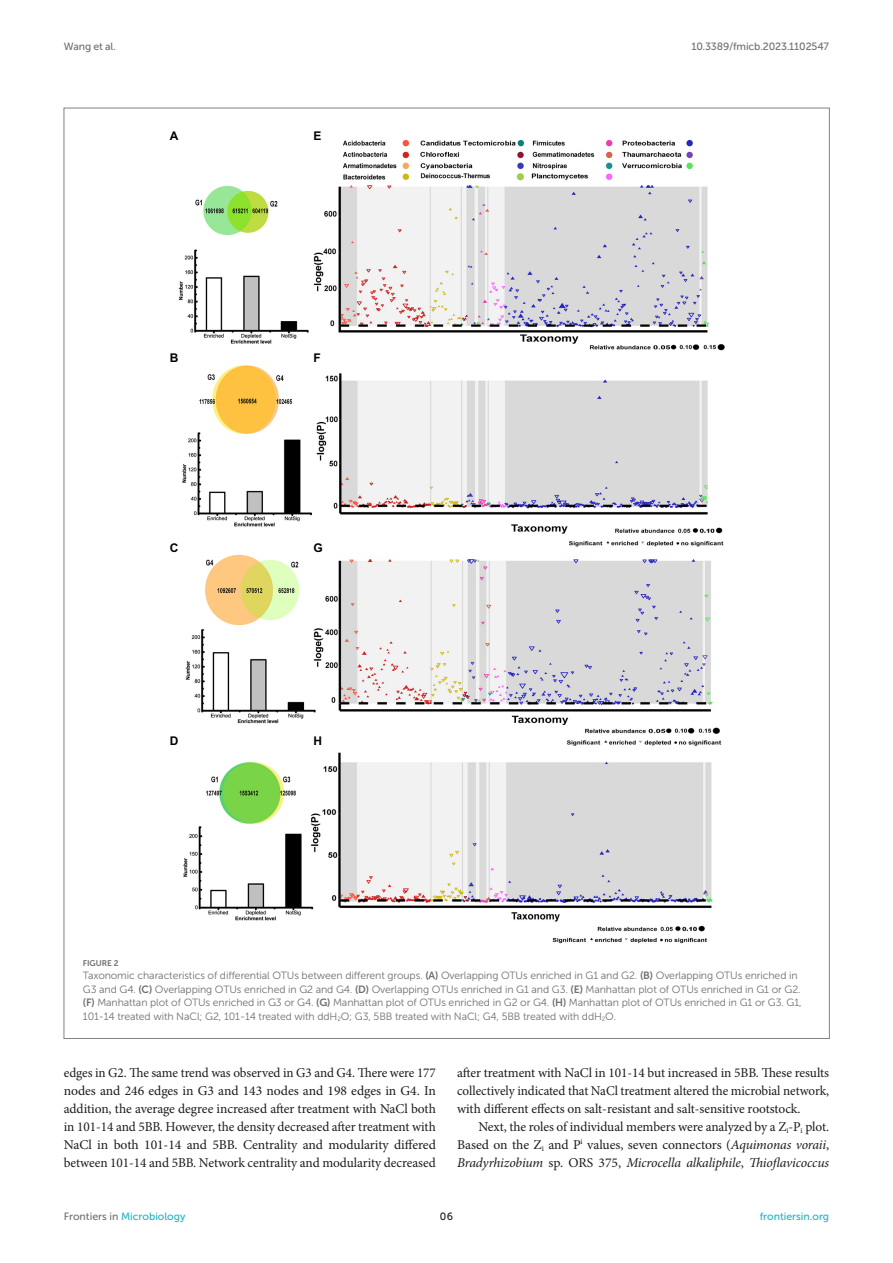
<style>
.page{position:relative;width:893px;height:1263px;background:#fff}
.page>*{position:absolute;margin:0;border:0;box-sizing:border-box;transform-origin:0 0}
.TEXT_FLUSH{font:13.5px/18px "Minion Pro";letter-spacing:-.005em;color:#1b1c1b;text-align:justify}
.TEXT{font:13.5px/18px "Minion Pro";letter-spacing:-.005em;color:#1b1c1b;text-align:justify}
.t1{font:700 12px "Arial";color:#000}
.FIG_LEG{font:10.5px/13.5px "Museo Sans 300";letter-spacing:-.01em;color:#706f70}
.t2{font:10.5px "Museo Sans 500";color:#1db5c3}
.t3{font:10.5px "Museo Sans 500";letter-spacing:-.015em;color:#706f70}
.t4{font:10.5px "Museo Sans 500";color:#1b1c1b}
.FIG_HD{font:8.25px "Museo Sans 700";letter-spacing:-.01em;color:#706f70}
.s1{font-family:"Museo Sans 700"}
.s2{font-style:italic}
.s3{color:#706f70}
</style>
<div class="page">
<img style="left:178px;top:139px;width:547px;height:805px">
<p class="t3" style="left:64px;top:41px;width:53px">Wang et al.</p>
<p class="t3" style="left:691px;top:41px;width:139px">10.3389/fmicb.2023.1102547</p>
<p class="t1" style="left:170px;top:127px;width:10px">A</p>
<p class="t1" style="left:313px;top:127px;width:10px">E</p>
<p class="t1" style="left:170px;top:349px;width:10px">B</p>
<p class="t1" style="left:313px;top:349px;width:9px">F</p>
<p class="t1" style="left:170px;top:539px;width:10px">C</p>
<p class="t1" style="left:313px;top:539px;width:11px">G</p>
<p class="t1" style="left:170px;top:732px;width:10px">D</p>
<p class="t1" style="left:313px;top:732px;width:10px">H</p>
<p class="FIG_HD" style="left:83px;top:958px;width:37px">FIGURE 2</p>
<p class="FIG_LEG" style="left:83px;top:969px;width:720px">Taxonomic characteristics of differential OTUs between different groups. <span class="s1">(A)</span> Overlapping OTUs enriched in G1 and G2. <span class="s1">(B)</span> Overlapping OTUs enriched in G3 and G4. <span class="s1">(C)</span> Overlapping OTUs enriched in G2 and G4. <span class="s1">(D)</span> Overlapping OTUs enriched in G1 and G3. <span class="s1">(E)</span> Manhattan plot of OTUs enriched in G1 or G2. <span class="s1">(F)</span> Manhattan plot of OTUs enriched in G3 or G4. <span class="s1">(G)</span> Manhattan plot of OTUs enriched in G2 or G4. <span class="s1">(H)</span> Manhattan plot of OTUs enriched in G1 or G3. G1, 101-14 treated with NaCl; G2, 101-14 treated with ddH<sub>2</sub>O; G3, 5BB treated with NaCl; G4, 5BB treated with ddH<sub>2</sub>O.</p>
<p class="TEXT_FLUSH" style="left:64px;top:1064px;width:374px">edges in G2. The same trend was observed in G3 and G4. There were 177 nodes and 246 edges in G3 and 143 nodes and 198 edges in G4. In addition, the average degree increased after treatment with NaCl both in 101-14 and 5BB. However, the density decreased after treatment with NaCl in both 101-14 and 5BB. Centrality and modularity differed between 101-14 and 5BB. Network centrality and modularity decreased</p>
<p class="TEXT_FLUSH" style="left:457px;top:1064px;width:374px">after treatment with NaCl in 101-14 but increased in 5BB. These results collectively indicated that NaCl treatment altered the microbial network, with different effects on salt-resistant and salt-sensitive rootstock.</p>
<p class="TEXT" style="left:457px;top:1118px;width:374px;text-indent:21px">Next, the roles of individual members were analyzed by a Z<sub>i</sub>-P<sub>i</sub> plot.<br>Based on the Z<sub>i</sub> and P<sup>i</sup> values, seven connectors (<span class="s2">Aquimonas voraii</span>, <span class="s2">Bradyrhizobium</span> sp. ORS 375, <span class="s2">Microcella alkaliphile</span>, <span class="s2">Thioflavicoccus</span></p>
<p class="t2" style="left:64px;top:1211px;width:123px"><span class="s3">Frontiers in</span> Microbiology</p>
<p class="t4" style="left:440px;top:1211px;width:15px">06</p>
<p class="t2" style="left:760px;top:1211px;width:71px">frontiersin.org</p>
</div>
